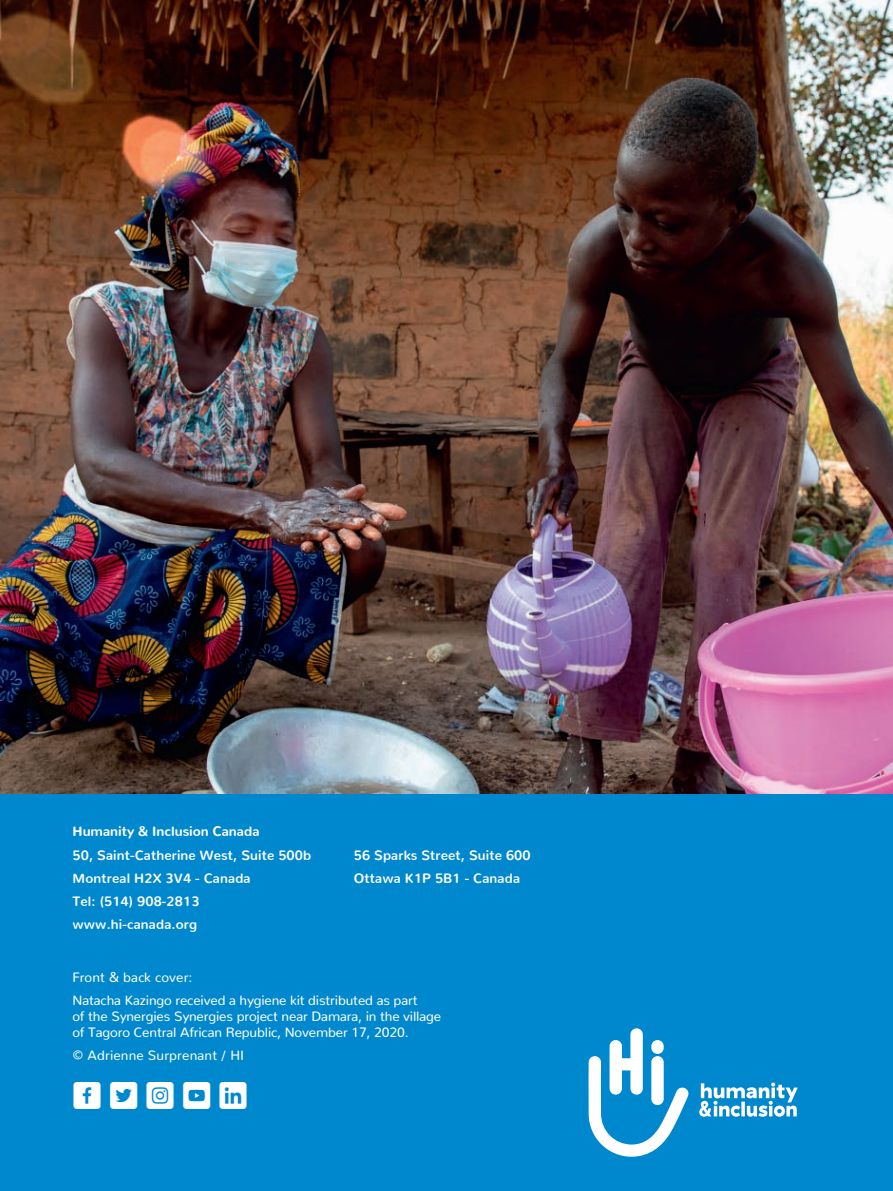
<style>
.page{position:relative;width:893px;height:1191px;background:#fff}
.page>*{position:absolute;margin:0;border:0;box-sizing:border-box;transform-origin:0 0}
.t1{font:24px "Social Shapes";color:#fff}
.t2{font:13.5px/23px "Nunito";letter-spacing:-.01em;color:#fff}
.t3{font:700 13.5px/23px "Nunito";letter-spacing:.01em;color:#fff}
.t4{font:800 13.5px "Nunito";color:#fff}
.t5{font:13.5px "Nunito";letter-spacing:.01em;color:#fff}
</style>
<div class="page">
<div style="left:0;top:794px;width:893px;height:397px;background:#0088ce"></div>
<img style="left:0;top:0;width:893px;height:794px">
<svg style="left:588px;top:1028px;width:101px;height:128px"></svg>
<svg style="left:699px;top:1082px;width:99px;height:34px"></svg>
<p class="t4" style="left:72px;top:818px;width:189px">Humanity &amp; Inclusion Canada</p>
<p class="t3" style="left:72px;top:842px;width:240px">50, Saint-Catherine West, Suite 500b<br>Montreal H2X 3V4 - Canada<br>Tel: (514) 908-2813 www.hi-canada.org</p>
<p class="t2" style="left:72px;top:964px;width:347px">Front &amp; back cover:<br>Natacha Kazingo received a hygiene kit distributed as part</p>
<p class="t2" style="left:72px;top:1006px;width:370px;line-height:16.2px">of the Synergies Synergies project near Damara, in the village of Tagoro Central African Republic, November 17, 2020.</p>
<p class="t5" style="left:72px;top:1043px;width:173px">© Adrienne Surprenant / HI</p>
<h1 class="t1" style="left:72px;top:1086px;width:177px">F Õ d ù j</h1>
<p class="t3" style="left:354px;top:842px;width:179px">56 Sparks Street, Suite 600<br>Ottawa K1P 5B1 - Canada</p>
</div>
